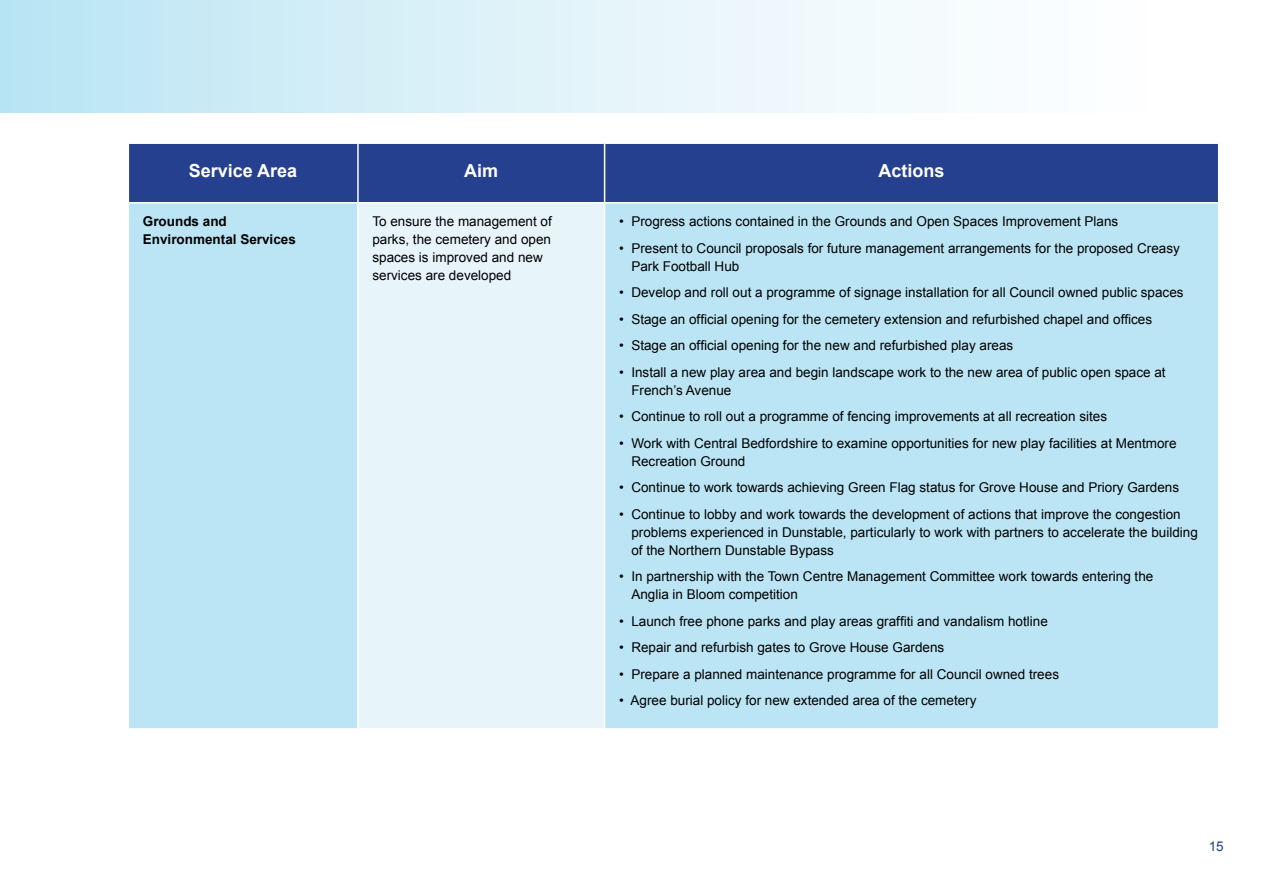
<style>
.page{position:relative;width:1263px;height:893px;background:#fff}
.page>*{position:absolute;margin:0;border:0;box-sizing:border-box;transform-origin:0 0}
.t1{font:700 18px "Arial";color:#fff}
.t2{font:13.5px/18px "Arial";color:#000}
.t3{font:700 13.5px/18px "Arial";color:#000}
.t4{font:13.5px "Arial";color:#25408f}
</style>
<div class="page">
<div style="left:0;top:0;width:1263px;height:113px;background:linear-gradient(to right,#bee6f4,#fff)"></div>
<div style="left:129px;top:144px;width:1089px;height:58px;background:#25408f"></div>
<div style="left:129px;top:203px;width:1089px;height:525px;background:#bbe5f4"></div>
<div style="left:358px;top:203px;width:247px;height:526px;background:#e7f5fa"></div>
<hr style="left:357px;top:144px;width:2px;height:58px;background:#fff">
<hr style="left:604px;top:144px;width:1px;height:58px;background:#fff">
<hr style="left:357px;top:203px;width:2px;height:525px;background:#fff">
<hr style="left:604px;top:203px;width:1px;height:525px;background:#fff">
<hr style="left:358px;top:728px;width:247px;height:2px;background:#fff">
<h1 class="t1" style="left:189px;top:159px;width:110px">Service Area</h1>
<h1 class="t1" style="left:464px;top:159px;width:36px">Aim</h1>
<h1 class="t1" style="left:879px;top:159px;width:68px">Actions</h1>
<p class="t3" style="left:143px;top:213px;width:155px">Grounds and<br>Environmental Services</p>
<p class="t2" style="left:372px;top:212px;width:181px">To ensure the management of parks, the cemetery and open spaces is improved and new services are developed</p>
<p class="t2" style="left:619px;top:212px;width:501px">• Progress actions contained in the Grounds and Open Spaces Improvement Plans</p>
<p class="t2" style="left:631px;top:239px;width:550px;text-indent:-12px">• Present to Council proposals for future management arrangements for the proposed Creasy<br>Park Football Hub</p>
<p class="t2" style="left:619px;top:283px;width:566px">• Develop and roll out a programme of signage installation for all Council owned public spaces</p>
<p class="t2" style="left:619px;top:310px;width:535px">• Stage an official opening for the cemetery extension and refurbished chapel and offices</p>
<p class="t2" style="left:619px;top:336px;width:396px">• Stage an official opening for the new and refurbished play areas</p>
<p class="t2" style="left:631px;top:363px;width:536px;text-indent:-12px">• Install a new play area and begin landscape work to the new area of public open space at<br>French’s Avenue</p>
<p class="t2" style="left:619px;top:407px;width:489px">• Continue to roll out a programme of fencing improvements at all recreation sites</p>
<p class="t2" style="left:631px;top:434px;width:547px;text-indent:-12px">• Work with Central Bedfordshire to examine opportunities for new play facilities at Mentmore<br>Recreation Ground</p>
<p class="t2" style="left:619px;top:478px;width:561px">• Continue to work towards achieving Green Flag status for Grove House and Priory Gardens</p>
<p class="t2" style="left:631px;top:505px;width:568px;text-indent:-12px">• Continue to lobby and work towards the development of actions that improve the congestion problems experienced in Dunstable, particularly to work with partners to accelerate the building of the Northern Dunstable Bypass</p>
<p class="t2" style="left:631px;top:567px;width:523px;text-indent:-12px">• In partnership with the Town Centre Management Committee work towards entering the<br>Anglia in Bloom competition</p>
<p class="t2" style="left:619px;top:612px;width:430px">• Launch free phone parks and play areas graffiti and vandalism hotline</p>
<p class="t2" style="left:619px;top:638px;width:327px">• Repair and refurbish gates to Grove House Gardens</p>
<p class="t2" style="left:619px;top:665px;width:441px">• Prepare a planned maintenance programme for all Council owned trees</p>
<p class="t2" style="left:619px;top:691px;width:359px">• Agree burial policy for new extended area of the cemetery</p>
<p class="t4" style="left:1209px;top:837px;width:17px">15</p>
</div>
